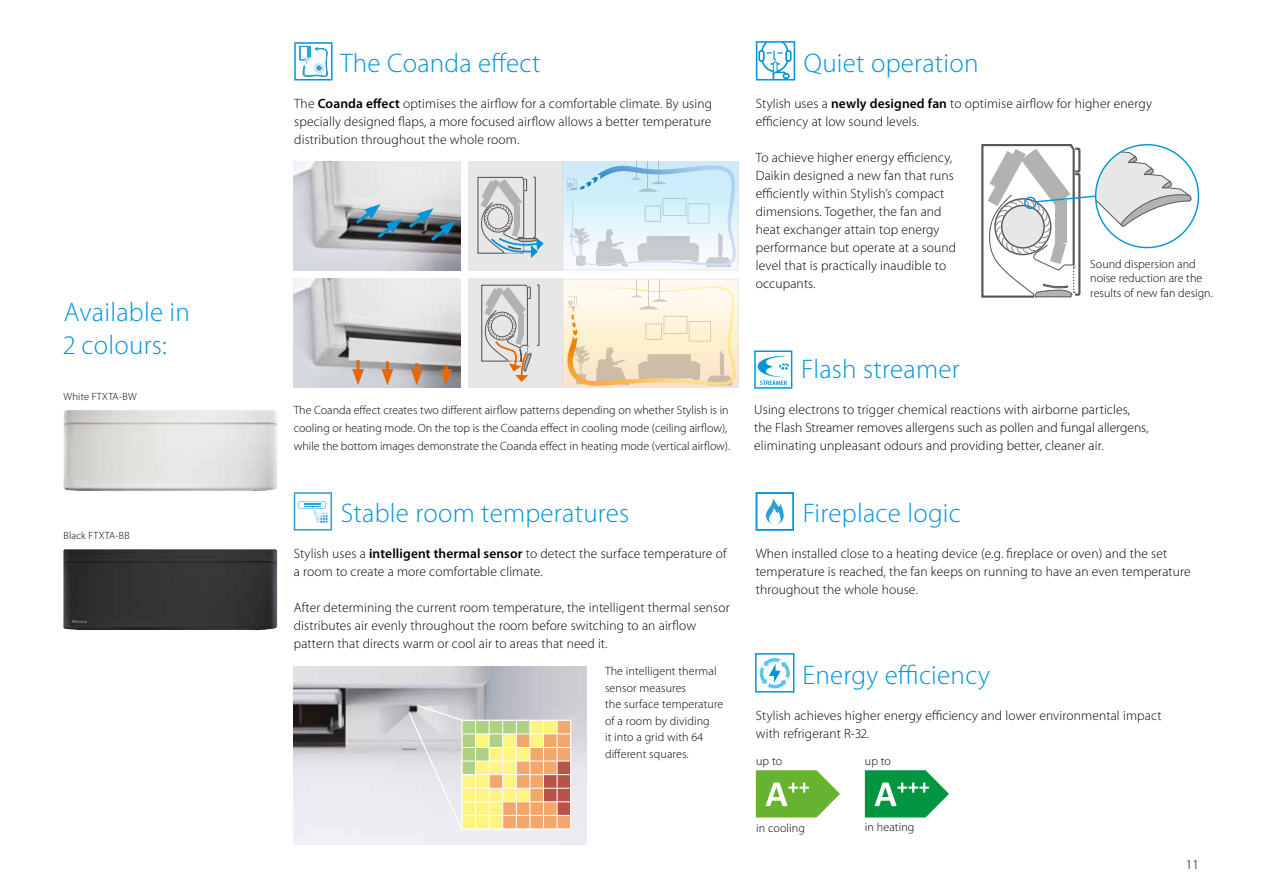
<style>
.page{position:relative;width:1263px;height:893px;background:#fff}
.page>*{position:absolute;margin:0;border:0;box-sizing:border-box;transform-origin:0 0}
.t1{font:300 27px/32.4px "Myriad Pro";letter-spacing:.01em;color:#0095db}
.t2{font:300 13.5px/18px "Myriad Pro";letter-spacing:.01em;color:#000}
.t3{font:300 12px/16.5px "Myriad Pro";color:#000}
.t4{font:300 10.5px "Myriad Pro";letter-spacing:.02em;color:#000}
.s1{font-weight:600}
</style>
<div class="page">
<svg style="left:756px;top:41px;width:39px;height:40px"></svg>
<svg style="left:294px;top:42px;width:39px;height:39px"></svg>
<img style="left:294px;top:666px;width:293px;height:179px">
<svg style="left:407px;top:704px;width:164px;height:126px;background:#e3d2ae"></svg>
<svg style="left:981px;top:144px;width:211px;height:154px"></svg>
<img style="left:294px;top:161px;width:167px;height:109px">
<svg style="left:353px;top:204px;width:103px;height:40px;background:#6b7e88"></svg>
<img style="left:294px;top:279px;width:167px;height:109px">
<svg style="left:356px;top:360px;width:4px;height:9px"></svg>
<svg style="left:352px;top:369px;width:12px;height:16px"></svg>
<hr style="left:386px;top:361px;width:3px;height:14px;background:#e66805">
<svg style="left:381px;top:369px;width:12px;height:16px"></svg>
<svg style="left:411px;top:363px;width:12px;height:22px"></svg>
<svg style="left:440px;top:365px;width:12px;height:20px"></svg>
<div style="left:468px;top:279px;width:94px;height:109px;background:#e7e7e7"></div>
<svg style="left:481px;top:284px;width:59px;height:98px"></svg>
<svg style="left:567px;top:281px;width:169px;height:105px;background:#f5e7cb"></svg>
<div style="left:562px;top:279px;width:176px;height:109px;border:1px solid #e7e7e7"></div>
<div style="left:468px;top:161px;width:94px;height:109px;background:#e7e7e7"></div>
<div style="left:562px;top:162px;width:176px;height:108px;background:linear-gradient(to bottom,#c2eaf8,#fbfbfe)"></div>
<svg style="left:567px;top:162px;width:169px;height:105px;background:#d2e7f1"></svg>
<svg style="left:477px;top:176px;width:66px;height:82px"></svg>
<svg style="left:294px;top:492px;width:38px;height:39px"></svg>
<img style="left:63px;top:410px;width:214px;height:81px">
<img style="left:63px;top:549px;width:214px;height:81px">
<svg style="left:760px;top:658px;width:30px;height:30px"></svg>
<div style="left:755px;top:653px;width:39px;height:40px;border:2px solid #0095db"></div>
<svg style="left:865px;top:770px;width:84px;height:47px"></svg>
<svg style="left:756px;top:770px;width:84px;height:47px"></svg>
<svg style="left:754px;top:350px;width:38px;height:39px"></svg>
<svg style="left:756px;top:492px;width:38px;height:39px"></svg>
<h1 class="t1" style="left:64px;top:296px;width:128px">Available in<br>2 colours:</h1>
<p class="t4" style="left:64px;top:390px;width:74px">White FTXTA-BW</p>
<p class="t4" style="left:64px;top:530px;width:68px">Black FTXTA-BB</p>
<h1 class="t1" style="left:340px;top:47px;width:202px">The Coanda effect</h1>
<p class="t2" style="left:294px;top:95px;width:419px;text-align:justify">The <span class="s1">Coanda effect</span> optimises the airflow for a comfortable climate. By using specially designed flaps, a more focused airflow allows a better temperature distribution throughout the whole room.</p>
<p class="t3" style="left:294px;top:401px;width:438px;line-height:18px">The Coanda effect creates two different airflow patterns depending on whether Stylish is in cooling or heating mode. On the top is the Coanda effect in cooling mode (ceiling airflow), while the bottom images demonstrate the Coanda effect in heating mode (vertical airflow).</p>
<h1 class="t1" style="left:341px;top:497px;width:290px">Stable room temperatures</h1>
<p class="t2" style="left:294px;top:545px;width:434px">Stylish uses a <span class="s1">intelligent thermal sensor</span> to detect the surface temperature of a room to create a more comfortable climate.</p>
<p class="t2" style="left:294px;top:599px;width:437px">After determining the current room temperature, the intelligent thermal sensor distributes air evenly throughout the room before switching to an airflow pattern that directs warm or cool air to areas that need it.</p>
<p class="t3" style="left:605px;top:663px;width:120px">The intelligent thermal sensor measures<br>the surface temperature of a room by dividing<br>it into a grid with 64 different squares.</p>
<h1 class="t1" style="left:804px;top:47px;width:176px">Quiet operation</h1>
<p class="t2" style="left:756px;top:95px;width:398px">Stylish uses a <span class="s1">newly designed fan</span> to optimise airflow for higher energy efficiency at low sound levels.</p>
<p class="t2" style="left:756px;top:149px;width:202px">To achieve higher energy efficiency,<br>Daikin designed a new fan that runs efficiently within Stylish’s compact dimensions. Together, the fan and heat exchanger attain top energy performance but operate at a sound level that is practically inaudible to occupants.</p>
<p class="t3" style="left:1090px;top:257px;width:124px;line-height:14.4px">Sound dispersion and noise reduction are the results of new fan design.</p>
<h1 class="t1" style="left:801px;top:353px;width:160px">Flash streamer</h1>
<p class="t2" style="left:754px;top:401px;width:396px">Using electrons to trigger chemical reactions with airborne particles, the Flash Streamer removes allergens such as pollen and fungal allergens, eliminating unpleasant odours and providing better, cleaner air.</p>
<h1 class="t1" style="left:803px;top:497px;width:160px">Fireplace logic</h1>
<p class="t2" style="left:756px;top:545px;width:436px">When installed close to a heating device (e.g. fireplace or oven) and the set temperature is reached, the fan keeps on running to have an even temperature throughout the whole house.</p>
<h1 class="t1" style="left:802px;top:659px;width:189px">Energy efficiency</h1>
<p class="t2" style="left:756px;top:707px;width:407px">Stylish achieves higher energy efficiency and lower environmental impact with refrigerant R-32.</p>
<p class="t3" style="left:756px;top:753px;width:28px">up to</p>
<p class="t3" style="left:756px;top:819px;width:50px">in cooling</p>
<p class="t3" style="left:865px;top:752px;width:28px">up to</p>
<p class="t3" style="left:865px;top:819px;width:51px">in heating</p>
<p class="t2" style="left:1186px;top:856px;width:15px">11</p>
</div>
